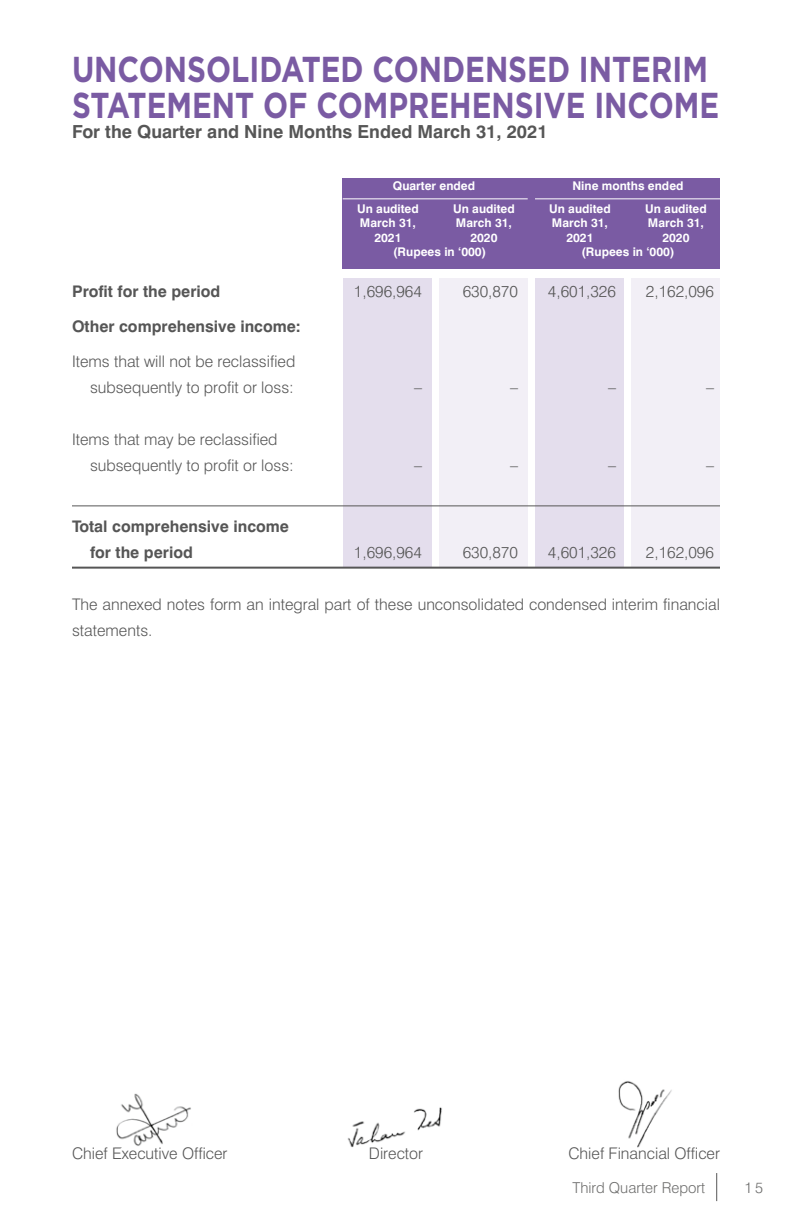
<style>
.page{position:relative;width:792px;height:1224px;background:#fff}
.page>*{position:absolute;margin:0;border:0;box-sizing:border-box;transform-origin:0 0}
.t1{font:700 36px/35.2px "Gotham";color:#7a5ba3;scale:.82 1}
.t2{font:700 18px "Swiss 721 BT";color:#565656}
.t3{font:300 16px/26px "Swiss 721 BT";color:#565656}
.t4{font:700 16px/26px "Swiss 721 BT";color:#565656}
.t5{font:300 15px "Swiss 721 BT";color:#6f6f6e}
.t6{font:700 12px "Swiss 721 BT";color:#fff}
</style>
<div class="page">
<svg style="left:716px;top:1173px;width:1px;height:28px"></svg>
<img style="left:347px;top:1107px;width:95px;height:41px">
<img style="left:116px;top:1093px;width:75px;height:53px">
<img style="left:618px;top:1081px;width:54px;height:66px">
<div style="left:343px;top:178px;width:377px;height:91px;background:#7a5ba3"></div>
<div style="left:535px;top:279px;width:89px;height:288px;background:#e4deed"></div>
<div style="left:631px;top:279px;width:89px;height:288px;background:#f2eff6"></div>
<div style="left:343px;top:279px;width:89px;height:288px;background:#e4deed"></div>
<div style="left:439px;top:279px;width:89px;height:288px;background:#f2eff6"></div>
<hr style="left:72px;top:506px;width:648px;height:1px;background:#565656">
<hr style="left:72px;top:567px;width:648px;height:2px;background:#565656">
<hr style="left:343px;top:199px;width:185px;height:1px;background:#fff">
<hr style="left:535px;top:199px;width:185px;height:1px;background:#fff">
<h1 class="t1" style="left:72px;top:52px;width:791px">UNCONSOLIDATED CONDENSED INTERIM<br>STATEMENT OF COMPREHENSIVE INCOME</h1>
<p class="t2" style="left:72px;top:120px;width:477px">For the Quarter and Nine Months Ended March 31, 2021</p>
<p class="t6" style="left:393px;top:178px;width:84px">Quarter ended</p>
<p class="t6" style="left:572px;top:178px;width:113px">Nine months ended</p>
<p class="t6" style="left:357px;top:201px;width:63px">Un audited</p>
<p class="t6" style="left:453px;top:201px;width:63px">Un audited</p>
<p class="t6" style="left:549px;top:201px;width:63px">Un audited</p>
<p class="t6" style="left:645px;top:201px;width:63px">Un audited</p>
<p class="t6" style="left:360px;top:216px;width:58px">March 31,</p>
<p class="t6" style="left:456px;top:216px;width:58px">March 31,</p>
<p class="t6" style="left:552px;top:216px;width:58px">March 31,</p>
<p class="t6" style="left:648px;top:216px;width:58px">March 31,</p>
<p class="t6" style="left:374px;top:230px;width:29px">2021</p>
<p class="t6" style="left:470px;top:230px;width:29px">2020</p>
<p class="t6" style="left:566px;top:230px;width:29px">2021</p>
<p class="t6" style="left:662px;top:230px;width:29px">2020</p>
<p class="t6" style="left:393px;top:245px;width:94px">(Rupees in ‘000)</p>
<p class="t6" style="left:582px;top:245px;width:94px">(Rupees in ‘000)</p>
<p class="t4" style="left:72px;top:278px;width:150px">Profit for the period</p>
<p class="t3" style="left:354px;top:278px;width:70px">1,696,964</p>
<p class="t3" style="left:463px;top:278px;width:57px">630,870</p>
<p class="t3" style="left:548px;top:278px;width:70px">4,601,326</p>
<p class="t3" style="left:646px;top:278px;width:70px">2,162,096</p>
<p class="t4" style="left:72px;top:313px;width:230px">Other comprehensive income:</p>
<p class="t3" style="left:72px;top:348px;width:225px;text-align:right">Items that will not be reclassified subsequently to profit or loss:</p>
<p class="t3" style="left:414px;top:374px;width:9px">–</p>
<p class="t3" style="left:510px;top:374px;width:9px">–</p>
<p class="t3" style="left:608px;top:374px;width:9px">–</p>
<p class="t3" style="left:706px;top:374px;width:9px">–</p>
<p class="t3" style="left:90px;top:426px;width:205px;text-indent:-18px">Items that may be reclassified subsequently to profit or loss:</p>
<p class="t3" style="left:414px;top:452px;width:9px">–</p>
<p class="t3" style="left:510px;top:452px;width:9px">–</p>
<p class="t3" style="left:608px;top:452px;width:9px">–</p>
<p class="t3" style="left:706px;top:452px;width:9px">–</p>
<p class="t4" style="left:90px;top:513px;width:201px;text-indent:-18px">Total comprehensive income for the period</p>
<p class="t3" style="left:354px;top:539px;width:70px">1,696,964</p>
<p class="t3" style="left:463px;top:539px;width:57px">630,870</p>
<p class="t3" style="left:548px;top:539px;width:70px">4,601,326</p>
<p class="t3" style="left:646px;top:539px;width:70px">2,162,096</p>
<p class="t3" style="left:72px;top:591px;width:650px">The annexed notes form an integral part of these unconsolidated condensed interim financial statements.</p>
<p class="t3" style="left:72px;top:1140px;width:157px">Chief Executive Officer</p>
<p class="t3" style="left:369px;top:1140px;width:56px">Director</p>
<p class="t3" style="left:569px;top:1140px;width:153px">Chief Financial Officer</p>
<p class="t5" style="left:572px;top:1178px;width:134px">Third Quarter Report</p>
<p class="t5" style="left:744px;top:1178px;width:20px">15</p>
</div>
